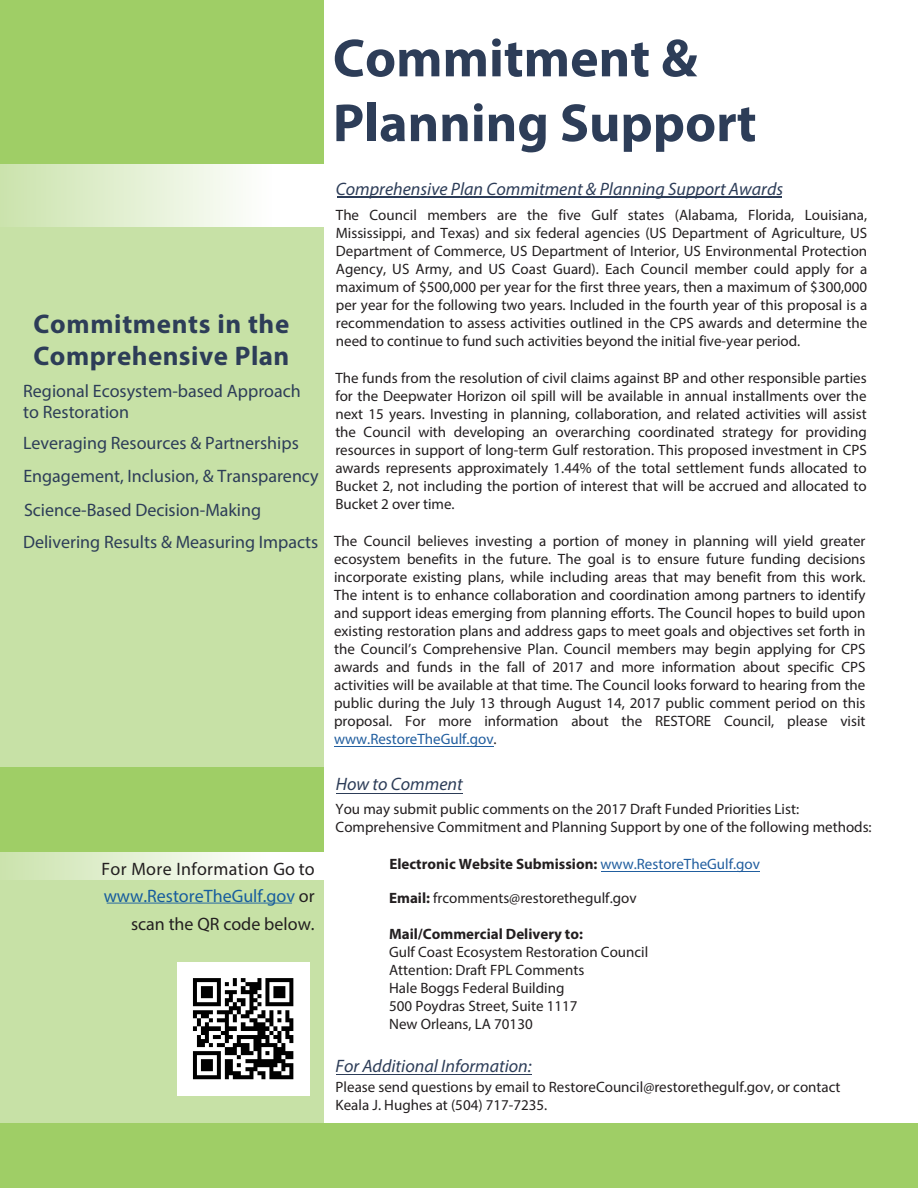
<style>
.page{position:relative;width:918px;height:1188px;background:#fff}
.page>*{position:absolute;margin:0;border:0;box-sizing:border-box;transform-origin:0 0}
.t1{font:700 54px/64.8px "Myriad Pro";color:#2d3d58}
.t2{font:700 27px/31.5px "Myriad Pro";letter-spacing:.015em;color:#2d3d58}
.t3{font:18px/33.2px "Myriad Pro";color:#2d3d58}
.t4{font:italic 18px "Myriad Pro";color:#2d3d58}
.t5{font:18px/27.6px "Myriad Pro";color:#231f20;text-align:right}
.t6{font:15px/18px "Myriad Pro";color:#231f20;text-align:justify}
.t7{font:700 15px "Myriad Pro";color:#231f20}
.s1{color:#175d9e}
.s2{color:#215e9f}
.s3{font-weight:400;color:#215e9f}
.s4{font-weight:700}
</style>
<div class="page">
<div style="left:0;top:0;width:324px;height:1188px;background:#9fce66"></div>
<div style="left:0;top:852px;width:324px;height:271px;background:#c7e1a6"></div>
<div style="left:0;top:852px;width:324px;height:28px;background:linear-gradient(to right,#cce4af,#fff)"></div>
<hr style="left:334px;top:746px;width:160px;height:1px;background:#215e9f">
<hr style="left:107px;top:903px;width:185px;height:1px;background:#175d9e">
<div style="left:0;top:1123px;width:918px;height:65px;background:#9fce66"></div>
<img style="left:178px;top:963px;width:132px;height:132px">
<div style="left:0;top:164px;width:324px;height:603px;background:#c7e1a6"></div>
<div style="left:0;top:164px;width:326px;height:63px;background:linear-gradient(to right,#cce3af,#fff)"></div>
<hr style="left:336px;top:793px;width:127px;height:1px;background:#2d3d58">
<hr style="left:337px;top:196px;width:445px;height:1px;background:#2d3d58">
<hr style="left:336px;top:1074px;width:195px;height:1px;background:#2d3d58">
<hr style="left:601px;top:871px;width:159px;height:1px;background:#215e9f">
<p class="t2" style="left:33px;top:307px;width:257px">Commitments in the<br>Comprehensive Plan</p>
<p class="t3" style="left:23px;top:380px;width:279px;line-height:20.9px">Regional Ecosystem-based Approach to Restoration</p>
<p class="t3" style="left:23px;top:426px;width:297px">Leveraging Resources &amp; Partnerships Engagement, Inclusion, &amp; Transparency Science-Based Decision-Making Delivering Results &amp; Measuring Impacts</p>
<p class="t5" style="left:102px;top:855px;width:215px">For More Information Go to <span class="s1">www.RestoreTheGulf.gov</span> or scan the QR code below.</p>
<p class="t1" style="left:333px;top:24px;width:425px">Commitment &amp;<br>Planning Support</p>
<p class="t4" style="left:336px;top:178px;width:449px">Comprehensive Plan Commitment &amp; Planning Support Awards</p>
<p class="t6" style="left:336px;top:206px;width:533px">The Council members are the five Gulf states (Alabama, Florida, Louisiana, Mississippi, and Texas) and six federal agencies (US Department of Agriculture, US Department of Commerce, US Department of Interior, US Environmental Protection Agency, US Army, and US Coast Guard). Each Council member could apply for a maximum of $500,000 per year for the first three years, then a maximum of $300,000 per year for the following two years. Included in the fourth year of this proposal is a recommendation to assess activities outlined in the CPS awards and determine the need to continue to fund such activities beyond the initial five-year period.</p>
<p class="t6" style="left:335px;top:369px;width:533px">The funds from the resolution of civil claims against BP and other responsible parties for the Deepwater Horizon oil spill will be available in annual installments over the next 15 years. Investing in planning, collaboration, and related activities will assist the Council with developing an overarching coordinated strategy for providing resources in support of long-term Gulf restoration. This proposed investment in CPS awards represents approximately 1.44% of the total settlement funds allocated to Bucket 2, not including the portion of interest that will be accrued and allocated to Bucket 2 over time.</p>
<p class="t6" style="left:334px;top:531px;width:533px">The Council believes investing a portion of money in planning will yield greater ecosystem benefits in the future. The goal is to ensure future funding decisions incorporate existing plans, while including areas that may benefit from this work.<br>The intent is to enhance collaboration and coordination among partners to identify and support ideas emerging from planning efforts. The Council hopes to build upon existing restoration plans and address gaps to meet goals and objectives set forth in the Council’s Comprehensive Plan. Council members may begin applying for CPS awards and funds in the fall of 2017 and more information about specific CPS activities will be available at that time. The Council looks forward to hearing from the public during the July 13 through August 14, 2017 public comment period on this proposal. For more information about the RESTORE Council, please visit <span class="s2">www.RestoreTheGulf.gov</span>.</p>
<p class="t4" style="left:336px;top:773px;width:128px">How to Comment</p>
<p class="t6" style="left:336px;top:799px;width:538px">You may submit public comments on the 2017 Draft Funded Priorities List:<br>Comprehensive Commitment and Planning Support by one of the following methods:</p>
<p class="t7" style="left:389px;top:854px;width:372px">Electronic Website Submission: <span class="s3">www.RestoreTheGulf.gov</span></p>
<p class="t6" style="left:389px;top:889px;width:249px"><span class="s4">Email:</span> frcomments@restorethegulf.gov</p>
<p class="t6" style="left:389px;top:925px;width:261px;text-align:left"><span class="s4">Mail/Commercial Delivery to:<br></span>Gulf Coast Ecosystem Restoration Council<br>Attention: Draft FPL Comments<br>Hale Boggs Federal Building<br>500 Poydras Street, Suite 1117<br>New Orleans, LA 70130</p>
<p class="t4" style="left:336px;top:1055px;width:198px">For Additional Information:</p>
<p class="t6" style="left:336px;top:1077px;width:506px;line-height:18.5px">Please send questions by email to RestoreCouncil@restorethegulf.gov, or contact<br>Keala J. Hughes at (504) 717-7235.</p>
</div>
